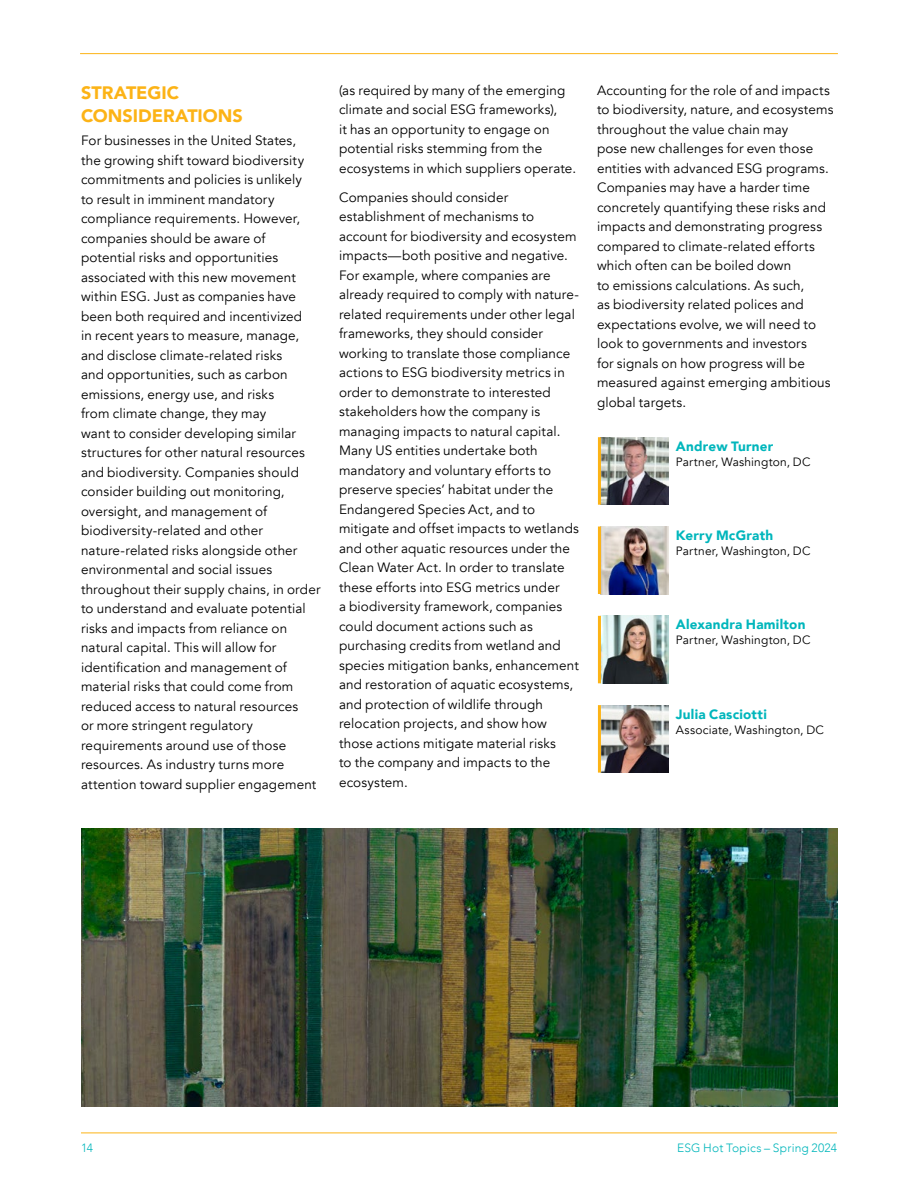
<style>
.page{position:relative;width:918px;height:1188px;background:#fff}
.page>*{position:absolute;margin:0;border:0;box-sizing:border-box;transform-origin:0 0}
.H2_-_Article_Head{font:900 18px/22.5px "Avenir";color:#fcb316}
.Body{font:13.5px/19.5px "Avenir";letter-spacing:.01em;color:#000}
.byline-name{font:900 13.5px "Avenir";letter-spacing:.015em;color:#00b6bc}
.byline-details{font:12px "Avenir";letter-spacing:.015em;color:#000}
.t1{font:300 12px "Avenir";letter-spacing:.015em;color:#00b6bb}
</style>
<div class="page">
<hr style="left:81px;top:1133px;width:756px;height:1px;background:#fcb316">
<hr style="left:80px;top:53px;width:758px;height:1px;background:#fcb316">
<img style="left:601px;top:437px;width:67px;height:68px">
<hr style="left:598px;top:437px;width:3px;height:68px;background:#fcb316">
<img style="left:601px;top:527px;width:67px;height:67px">
<hr style="left:598px;top:527px;width:3px;height:67px;background:#fcb316">
<img style="left:601px;top:616px;width:67px;height:67px">
<hr style="left:598px;top:616px;width:3px;height:67px;background:#fcb316">
<img style="left:81px;top:828px;width:757px;height:279px">
<img style="left:601px;top:705px;width:67px;height:68px">
<hr style="left:598px;top:705px;width:3px;height:68px;background:#fcb316">
<p class="H2_-_Article_Head" style="left:81px;top:81px;width:163px">STRATEGIC<br>CONSIDERATIONS</p>
<p class="Body" style="left:81px;top:131px;width:241px">For businesses in the United States,<br>the growing shift toward biodiversity commitments and policies is unlikely<br>to result in imminent mandatory compliance requirements. However, companies should be aware of potential risks and opportunities associated with this new movement within ESG. Just as companies have been both required and incentivized<br>in recent years to measure, manage, and disclose climate-related risks<br>and opportunities, such as carbon emissions, energy use, and risks<br>from climate change, they may<br>want to consider developing similar structures for other natural resources and biodiversity. Companies should consider building out monitoring, oversight, and management of biodiversity-related and other nature-related risks alongside other environmental and social issues throughout their supply chains, in order to understand and evaluate potential risks and impacts from reliance on natural capital. This will allow for identification and management of material risks that could come from reduced access to natural resources<br>or more stringent regulatory requirements around use of those resources. As industry turns more attention toward supplier engagement</p>
<p class="Body" style="left:339px;top:80px;width:239px">(as required by many of the emerging climate and social ESG frameworks),<br>it has an opportunity to engage on potential risks stemming from the ecosystems in which suppliers operate.</p>
<p class="Body" style="left:339px;top:188px;width:242px">Companies should consider establishment of mechanisms to account for biodiversity and ecosystem impacts—both positive and negative.<br>For example, where companies are already required to comply with nature&shy;related requirements under other legal frameworks, they should consider working to translate those compliance actions to ESG biodiversity metrics in order to demonstrate to interested stakeholders how the company is managing impacts to natural capital.<br>Many US entities undertake both mandatory and voluntary efforts to preserve species’ habitat under the Endangered Species Act, and to mitigate and offset impacts to wetlands and other aquatic resources under the Clean Water Act. In order to translate these efforts into ESG metrics under<br>a biodiversity framework, companies could document actions such as purchasing credits from wetland and species mitigation banks, enhancement and restoration of aquatic ecosystems, and protection of wildlife through relocation projects, and show how those actions mitigate material risks<br>to the company and impacts to the ecosystem.</p>
<p class="Body" style="left:597px;top:80px;width:238px">Accounting for the role of and impacts to biodiversity, nature, and ecosystems throughout the value chain may<br>pose new challenges for even those entities with advanced ESG programs.<br>Companies may have a harder time concretely quantifying these risks and impacts and demonstrating progress compared to climate-related efforts which often can be boiled down<br>to emissions calculations. As such,<br>as biodiversity related polices and expectations evolve, we will need to look to governments and investors<br>for signals on how progress will be measured against emerging ambitious global targets.</p>
<p class="byline-name" style="left:676px;top:434px;width:99px">Andrew Turner</p>
<p class="byline-details" style="left:676px;top:454px;width:136px">Partner, Washington, DC</p>
<p class="byline-name" style="left:676px;top:524px;width:99px">Kerry McGrath</p>
<p class="byline-details" style="left:676px;top:544px;width:136px">Partner, Washington, DC</p>
<p class="byline-name" style="left:676px;top:613px;width:131px">Alexandra Hamilton</p>
<p class="byline-details" style="left:676px;top:633px;width:136px">Partner, Washington, DC</p>
<p class="byline-name" style="left:676px;top:702px;width:92px">Julia Casciotti</p>
<p class="byline-details" style="left:676px;top:722px;width:150px">Associate, Washington, DC</p>
<p class="t1" style="left:81px;top:1141px;width:14px">14</p>
<p class="t1" style="left:677px;top:1141px;width:161px">ESG Hot Topics – Spring 2024</p>
</div>
